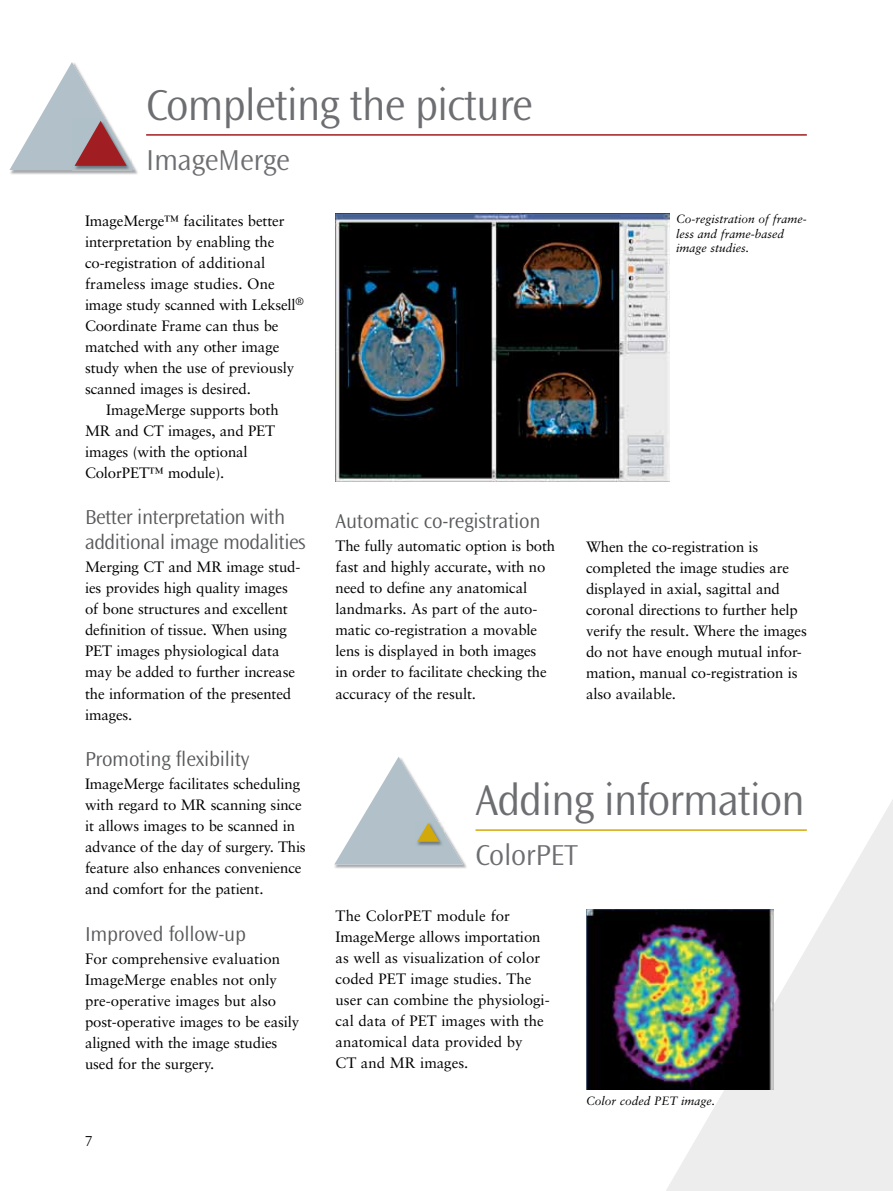
<style>
.page{position:relative;width:893px;height:1191px;background:#fff}
.page>*{position:absolute;margin:0;border:0;box-sizing:border-box;transform-origin:0 0}
.t1{font:300 45px "Ocean Sans";letter-spacing:-.025em;color:#6d6e71}
.t2{font:300 30px "Ocean Sans";letter-spacing:-.01em;color:#6d6e71}
.t3{font:300 21px/25.2px "Ocean Sans";letter-spacing:-.025em;color:#58595b}
.t4{font:15px/21px "Sabon";letter-spacing:-.01em;color:#000}
.t5{font:300 15px "Ocean Sans";color:#000}
.t6{font:italic 12px/14.4px "Sabon";color:#000}
</style>
<div class="page">
<svg style="left:666px;top:800px;width:227px;height:391px;fill:#ededee"></svg>
<img style="left:334px;top:860px;width:133px;height:9px">
<svg style="left:334px;top:757px;width:129px;height:107px"></svg>
<hr style="left:146px;top:134px;width:661px;height:2px;background:#a01e21">
<img style="left:10px;top:166px;width:128px;height:9px">
<svg style="left:9px;top:62px;width:125px;height:108px"></svg>
<img style="left:336px;top:214px;width:334px;height:267px">
<hr style="left:475px;top:829px;width:332px;height:2px;background:#d3a809">
<img style="left:587px;top:909px;width:187px;height:180px">
<h1 class="t1" style="left:146px;top:80px;width:388px">Completing the picture</h1>
<h2 class="t2" style="left:146px;top:143px;width:145px">ImageMerge</h2>
<p class="t4" style="left:85px;top:210px;width:201px">ImageMerge™ facilitates better</p>
<p class="t4" style="left:85px;top:231px;width:191px">interpretation by enabling the</p>
<p class="t4" style="left:85px;top:252px;width:182px">co-registration of additional</p>
<p class="t4" style="left:85px;top:273px;width:191px">frameless image studies. One</p>
<p class="t4" style="left:85px;top:294px;width:220px">image study scanned with Leksell<sup>®</sup></p>
<p class="t4" style="left:85px;top:315px;width:195px">Coordinate Frame can thus be</p>
<p class="t4" style="left:85px;top:336px;width:196px">matched with any other image</p>
<p class="t4" style="left:85px;top:357px;width:211px">study when the use of previously</p>
<p class="t4" style="left:85px;top:378px;width:167px">scanned images is desired.</p>
<p class="t4" style="left:106px;top:399px;width:174px">ImageMerge supports both</p>
<p class="t4" style="left:85px;top:420px;width:192px">MR and CT images, and PET</p>
<p class="t4" style="left:85px;top:441px;width:164px">images (with the optional</p>
<p class="t4" style="left:85px;top:462px;width:141px">ColorPET™ module).</p>
<h3 class="t3" style="left:85px;top:505px;width:222px">Better interpretation with additional image modalities</h3>
<p class="t4" style="left:85px;top:556px;width:217px">Merging CT and MR image stud&shy;ies provides high quality images of bone structures and excellent definition of tissue. When using<br>PET images physiological data may be added to further increase the information of the presented images.</p>
<h3 class="t3" style="left:85px;top:746px;width:166px">Promoting flexibility</h3>
<p class="t4" style="left:85px;top:773px;width:222px">ImageMerge facilitates scheduling with regard to MR scanning since it allows images to be scanned in advance of the day of surgery. This feature also enhances convenience and comfort for the patient.</p>
<h3 class="t3" style="left:85px;top:921px;width:163px">Improved follow-up</h3>
<p class="t4" style="left:85px;top:948px;width:216px">For comprehensive evaluation<br>ImageMerge enables not only pre-operative images but also post-operative images to be easily aligned with the image studies used for the surgery.</p>
<p class="t6" style="left:676px;top:212px;width:132px">Co-registration of frame&shy;less and frame-based image studies.</p>
<h3 class="t3" style="left:336px;top:509px;width:207px">Automatic co-registration</h3>
<p class="t4" style="left:336px;top:535px;width:221px">The fully automatic option is both fast and highly accurate, with no need to define any anatomical landmarks. As part of the auto&shy;matic co-registration a movable lens is displayed in both images<br>in order to facilitate checking the accuracy of the result.</p>
<p class="t4" style="left:586px;top:536px;width:222px">When the co-registration is completed the image studies are displayed in axial, sagittal and coronal directions to further help verify the result. Where the images do not have enough mutual infor&shy;mation, manual co-registration is also available.</p>
<h1 class="t1" style="left:475px;top:775px;width:331px">Adding information</h1>
<h2 class="t2" style="left:475px;top:838px;width:104px">ColorPET</h2>
<p class="t4" style="left:336px;top:905px;width:216px">The ColorPET module for<br>ImageMerge allows importation as well as visualization of color coded PET image studies. The user can combine the physiologi&shy;cal data of PET images with the anatomical data provided by<br>CT and MR images.</p>
<p class="t5" style="left:85px;top:1132px;width:9px">7</p>
<p class="t6" style="left:586px;top:1093px;width:131px">Color coded PET image.</p>
</div>
